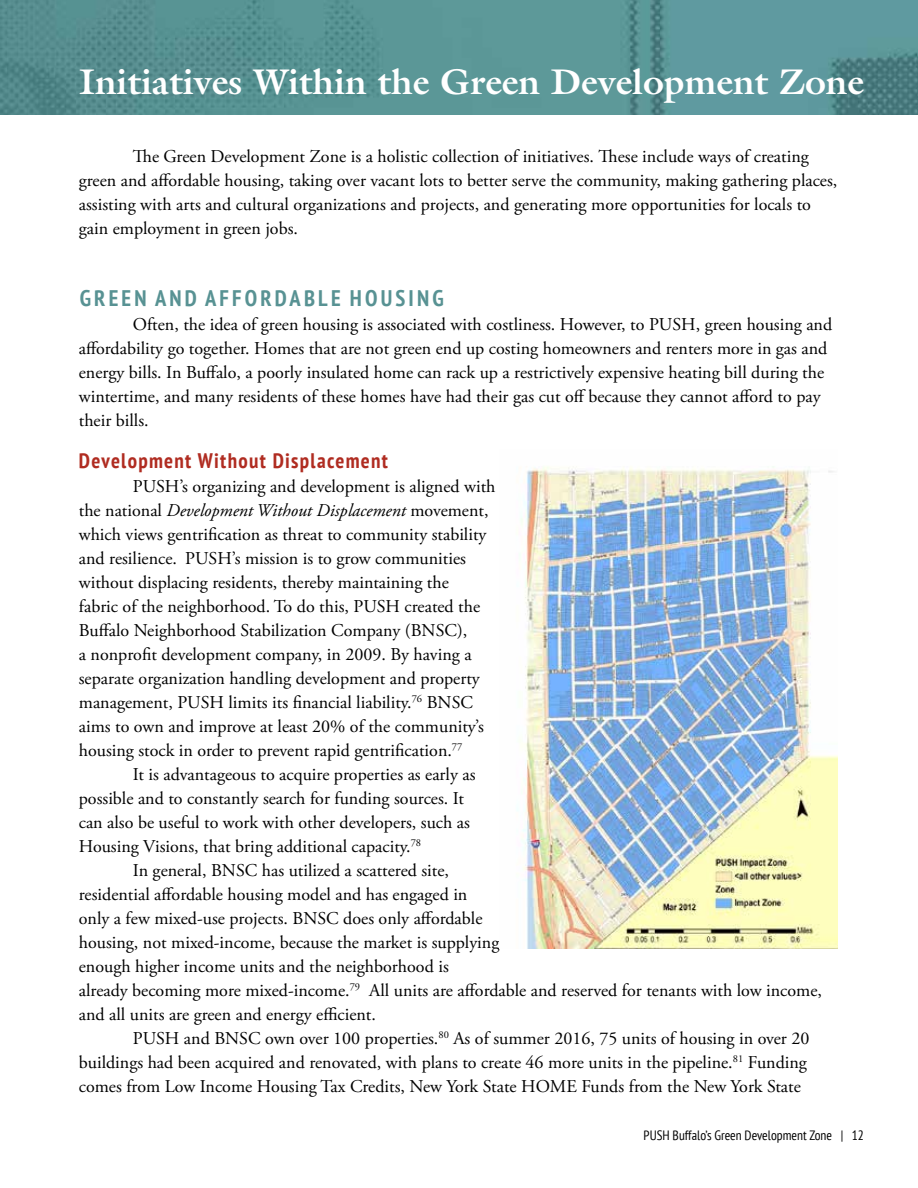
<style>
.page{position:relative;width:918px;height:1188px;background:#fff}
.page>*{position:absolute;margin:0;border:0;box-sizing:border-box;transform-origin:0 0}
.t1{font:700 36px "Galliard";color:#fff}
.t2{font:700 condensed 22.5px "PT Sans";letter-spacing:.14em;color:#589293}
.t3{font:700 condensed 21px "PT Sans";letter-spacing:.06em;color:#b02c21}
.t4{font:18px/24px "Adobe Garamond Pro";color:#000}
.t5{font:condensed 13.5px "PT Sans";color:#000}
.s1{font-style:italic}
</style>
<div class="page">
<img style="left:0;top:0;width:918px;height:115px">
<img style="left:517px;top:466px;width:320px;height:482px">
<h1 class="t1" style="left:79px;top:58px;width:786px">Initiatives Within the Green Development Zone</h1>
<p class="t4" style="left:79px;top:144px;width:760px;text-indent:54px">The Green Development Zone is a holistic collection of initiatives. These include ways of creating green and affordable housing, taking over vacant lots to better serve the community, making gathering places, assisting with arts and cultural organizations and projects, and generating more opportunities for locals to gain employment in green jobs.</p>
<p class="t2" style="left:80px;top:283px;width:366px">GREEN AND AFFORDABLE HOUSING</p>
<p class="t4" style="left:79px;top:312px;width:755px;text-indent:54px">Often, the idea of green housing is associated with costliness. However, to PUSH, green housing and affordability go together. Homes that are not green end up costing homeowners and renters more in gas and energy bills. In Buffalo, a poorly insulated home can rack up a restrictively expensive heating bill during the wintertime, and many residents of these homes have had their gas cut off because they cannot afford to pay their bills.</p>
<p class="t3" style="left:79px;top:446px;width:311px">Development Without Displacement</p>
<p class="t4" style="left:79px;top:475px;width:418px;text-indent:54px">PUSH’s organizing and development is aligned with the national <span class="s1">Development Without Displacement</span> movement, which views gentrification as threat to community stability and resilience. PUSH’s mission is to grow communities without displacing residents, thereby maintaining the<br>fabric of the neighborhood. To do this, PUSH created the Buffalo Neighborhood Stabilization Company (BNSC),<br>a nonprofit development company, in 2009. By having a separate organization handling development and property management, PUSH limits its financial liability.<sup>76</sup> BNSC aims to own and improve at least 20% of the community’s housing stock in order to prevent rapid gentrification.<sup>77</sup></p>
<p class="t4" style="left:79px;top:763px;width:398px;text-indent:54px">It is advantageous to acquire properties as early as possible and to constantly search for funding sources. It can also be useful to work with other developers, such as Housing Visions, that bring additional capacity.<sup>78</sup></p>
<p class="t4" style="left:79px;top:859px;width:745px;text-indent:54px">In general, BNSC has utilized a scattered site,<br>residential affordable housing model and has engaged in<br>only a few mixed-use projects. BNSC does only affordable<br>housing, not mixed-income, because the market is supplying<br>enough higher income units and the neighborhood is<br>already becoming more mixed-income.<sup>79</sup> All units are affordable and reserved for tenants with low income, and all units are green and energy efficient.</p>
<p class="t4" style="left:79px;top:1027px;width:732px;text-indent:54px">PUSH and BNSC own over 100 properties.<sup>80</sup> As of summer 2016, 75 units of housing in over 20 buildings had been acquired and renovated, with plans to create 46 more units in the pipeline.<sup>81</sup> Funding comes from Low Income Housing Tax Credits, New York State HOME Funds from the New York State</p>
<p class="t5" style="left:644px;top:1127px;width:222px">PUSH Buffalo’s Green Development Zone | 12</p>
</div>
